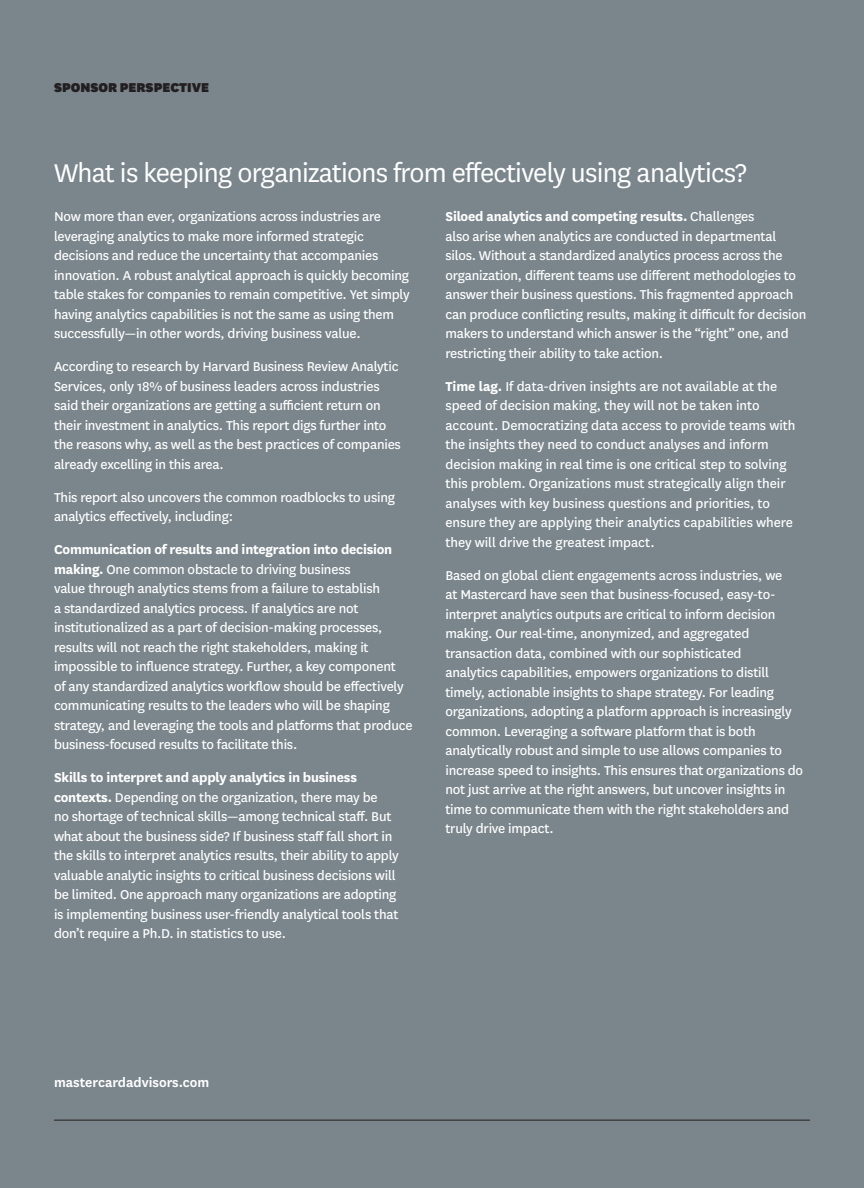
<style>
.page{position:relative;width:864px;height:1188px;background:#7a868c}
.page>*{position:absolute;margin:0;border:0;box-sizing:border-box;transform-origin:0 0}
.SP_HED{font:30px "National HBR";letter-spacing:-.025em;color:#fff}
.SP_BODY{font:15px/19.5px "National HBR";letter-spacing:-.015em;color:#fff}
.SP_URL{font:600 15px "National HBR";color:#fff}
.t1{font:900 15px "National HBR";color:#231f20}
.s1{font-weight:700}
</style>
<div class="page">
<hr style="left:54px;top:1120px;width:756px;height:1px;background:#231f20">
<p class="t1" style="left:54px;top:77px;width:157px">SPONSOR PERSPECTIVE</p>
<p class="SP_HED" style="left:54px;top:153px;width:694px">What is keeping organizations from effectively using analytics?</p>
<p class="SP_BODY" style="left:54px;top:206px;width:357px">Now more than ever, organizations across industries are leveraging analytics to make more informed strategic decisions and reduce the uncertainty that accompanies innovation. A robust analytical approach is quickly becoming table stakes for companies to remain competitive. Yet simply having analytics capabilities is not the same as using them successfully—in other words, driving business value.</p>
<p class="SP_BODY" style="left:54px;top:356px;width:348px">According to research by Harvard Business Review Analytic Services, only 18% of business leaders across industries said their organizations are getting a sufficient return on their investment in analytics. This report digs further into the reasons why, as well as the best practices of companies already excelling in this area.</p>
<p class="SP_BODY" style="left:54px;top:487px;width:343px">This report also uncovers the common roadblocks to using analytics effectively, including:</p>
<p class="SP_BODY" style="left:54px;top:539px;width:360px"><span class="s1">Communication of results and integration into decision making.</span> One common obstacle to driving business<br>value through analytics stems from a failure to establish<br>a standardized analytics process. If analytics are not institutionalized as a part of decision-making processes, results will not reach the right stakeholders, making it impossible to influence strategy. Further, a key component<br>of any standardized analytics workflow should be effectively communicating results to the leaders who will be shaping strategy, and leveraging the tools and platforms that produce business-focused results to facilitate this.</p>
<p class="SP_BODY" style="left:54px;top:767px;width:346px"><span class="s1">Skills to interpret and apply analytics in business contexts.</span> Depending on the organization, there may be<br>no shortage of technical skills—among technical staff. But what about the business side? If business staff fall short in the skills to interpret analytics results, their ability to apply valuable analytic insights to critical business decisions will be limited. One approach many organizations are adopting is implementing business user-friendly analytical tools that don’t require a Ph.D. in statistics to use.</p>
<p class="SP_BODY" style="left:446px;top:206px;width:363px"><span class="s1">Siloed analytics and competing results.</span> Challenges<br>also arise when analytics are conducted in departmental silos. Without a standardized analytics process across the organization, different teams use different methodologies to answer their business questions. This fragmented approach can produce conflicting results, making it difficult for decision makers to understand which answer is the “right” one, and restricting their ability to take action.</p>
<p class="SP_BODY" style="left:446px;top:376px;width:351px"><span class="s1">Time lag.</span> If data-driven insights are not available at the speed of decision making, they will not be taken into account. Democratizing data access to provide teams with the insights they need to conduct analyses and inform decision making in real time is one critical step to solving this problem. Organizations must strategically align their analyses with key business questions and priorities, to ensure they are applying their analytics capabilities where they will drive the greatest impact.</p>
<p class="SP_BODY" style="left:446px;top:565px;width:359px">Based on global client engagements across industries, we<br>at Mastercard have seen that business-focused, easy-to&shy;interpret analytics outputs are critical to inform decision making. Our real-time, anonymized, and aggregated transaction data, combined with our sophisticated<br>analytics capabilities, empowers organizations to distill timely, actionable insights to shape strategy. For leading organizations, adopting a platform approach is increasingly common. Leveraging a software platform that is both analytically robust and simple to use allows companies to increase speed to insights. This ensures that organizations do not just arrive at the right answers, but uncover insights in time to communicate them with the right stakeholders and truly drive impact.</p>
<p class="SP_URL" style="left:54px;top:1072px;width:157px">mastercardadvisors.com</p>
</div>
